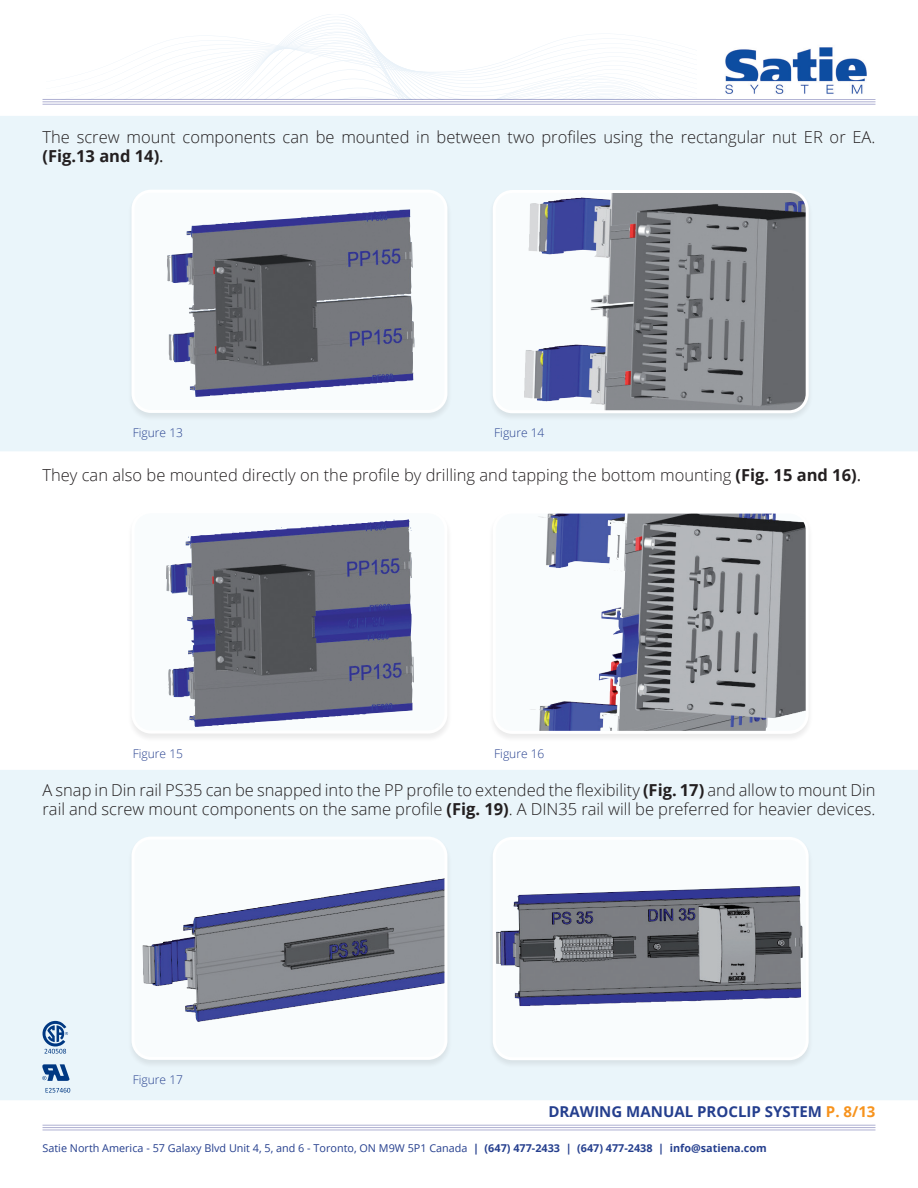
<style>
.page{position:relative;width:918px;height:1188px;background:#fff}
.page>*{position:absolute;margin:0;border:0;box-sizing:border-box;transform-origin:0 0}
.t1{font:300 16.5px/19.5px "Open Sans";color:#231f20}
.t2{font:700 15px "Open Sans";color:#253f8e}
.t3{font:300 12px "Open Sans";color:#253f8e}
.t4{font:10.8px "Open Sans";color:#253f8e}
.s1{font-weight:700}
.s2{font-weight:400}
.s3{color:#f7931d}
</style>
<div class="page">
<div style="left:0;top:770px;width:918px;height:330px;background:#eaf5fa"></div>
<div style="left:0;top:116px;width:918px;height:335px;background:#eaf5fa"></div>
<hr style="left:43px;top:101px;width:832px;height:1px;background:#afb0d2">
<hr style="left:43px;top:99px;width:832px;height:1px;background:#afb0d2">
<hr style="left:43px;top:104px;width:832px;height:1px;background:#afb0d2">
<img style="left:725px;top:47px;width:142px;height:47px">
<svg style="left:42px;top:1064px;width:27px;height:17px"></svg>
<svg style="left:46px;top:1088px;width:24px;height:5px"></svg>
<svg style="left:43px;top:1021px;width:25px;height:33px"></svg>
<hr style="left:43px;top:1127px;width:832px;height:1px;background:#afb0d2">
<hr style="left:43px;top:1125px;width:832px;height:1px;background:#afb0d2">
<hr style="left:43px;top:1130px;width:832px;height:1px;background:#afb0d2">
<div style="left:127px;top:189px;width:325px;height:232px;background:#e5eff4"></div>
<div style="left:133px;top:191px;width:313px;height:220px;background:#f9fcfd;border-radius:18px"></div>
<img style="left:171px;top:210px;width:232px;height:187px">
<div style="left:132px;top:190px;width:315px;height:223px;border:3px solid #fff;border-radius:18px"></div>
<div style="left:488px;top:190px;width:325px;height:232px;background:#e5eff4"></div>
<div style="left:494px;top:191px;width:313px;height:221px;background:#f9fcfd;border-radius:18px"></div>
<img style="left:524px;top:194px;width:281px;height:218px">
<div style="left:493px;top:190px;width:316px;height:223px;border:3px solid #fff;border-radius:18px"></div>
<div style="left:127px;top:510px;width:325px;height:232px;background:#f8f8f8"></div>
<svg style="left:133px;top:512px;width:313px;height:220px"></svg>
<img style="left:169px;top:520px;width:223px;height:207px">
<div style="left:132px;top:510px;width:315px;height:224px;border:3px solid #fff;border-radius:18px"></div>
<div style="left:127px;top:836px;width:325px;height:232px;background:#e5eff4"></div>
<div style="left:133px;top:838px;width:313px;height:220px;background:#f9fcfd;border-radius:18px"></div>
<img style="left:142px;top:878px;width:301px;height:144px">
<div style="left:132px;top:837px;width:315px;height:223px;border:3px solid #fff;border-radius:18px"></div>
<div style="left:488px;top:510px;width:325px;height:232px;background:#f8f8f8"></div>
<div style="left:494px;top:512px;width:313px;height:220px;background:#f9fcfd;border-radius:18px"></div>
<img style="left:539px;top:515px;width:266px;height:217px">
<div style="left:493px;top:511px;width:316px;height:223px;border:3px solid #fff;border-radius:18px"></div>
<div style="left:488px;top:836px;width:325px;height:233px;background:#e5eff4"></div>
<div style="left:494px;top:838px;width:313px;height:221px;background:#f9fcfd;border-radius:18px"></div>
<img style="left:497px;top:886px;width:306px;height:120px">
<div style="left:493px;top:837px;width:316px;height:223px;border:3px solid #fff;border-radius:18px"></div>
<svg style="left:66px;top:32px;width:615px;height:67px"></svg>
<p class="t1" style="left:43px;top:126px;width:834px">The screw mount components can be mounted in between two profiles using the rectangular nut ER or EA. <span class="s1">(Fig.13 and 14)</span><span class="s2">.</span></p>
<p class="t3" style="left:133px;top:424px;width:52px">Figure 13</p>
<p class="t3" style="left:494px;top:424px;width:52px">Figure 14</p>
<p class="t1" style="left:43px;top:465px;width:820px">They can also be mounted directly on the profile by drilling and tapping the bottom mounting <span class="s1">(Fig. 15 and 16)</span><span class="s2">.</span></p>
<p class="t3" style="left:133px;top:745px;width:52px">Figure 15</p>
<p class="t3" style="left:494px;top:745px;width:52px">Figure 16</p>
<p class="t1" style="left:43px;top:779px;width:834px">A snap in Din rail PS35 can be snapped into the PP profile to extended the flexibility <span class="s1">(Fig. 17)</span> and allow to mount Din rail and screw mount components on the same profile <span class="s1">(Fig. 19)</span>. A DIN35 rail will be preferred for heavier devices.</p>
<p class="t3" style="left:133px;top:1071px;width:52px">Figure 17</p>
<p class="t2" style="left:548px;top:1101px;width:329px">DRAWING MANUAL PROCLIP SYSTEM <span class="s3">P. 8/13</span></p>
<p class="t4" style="left:43px;top:1141px;width:726px">Satie North America - 57 Galaxy Blvd Unit 4, 5, and 6 - Toronto, ON M9W 5P1 Canada <span class="s1">| (647) 477-2433 | (647) 477-2438 | info@satiena.com</span></p>
</div>
